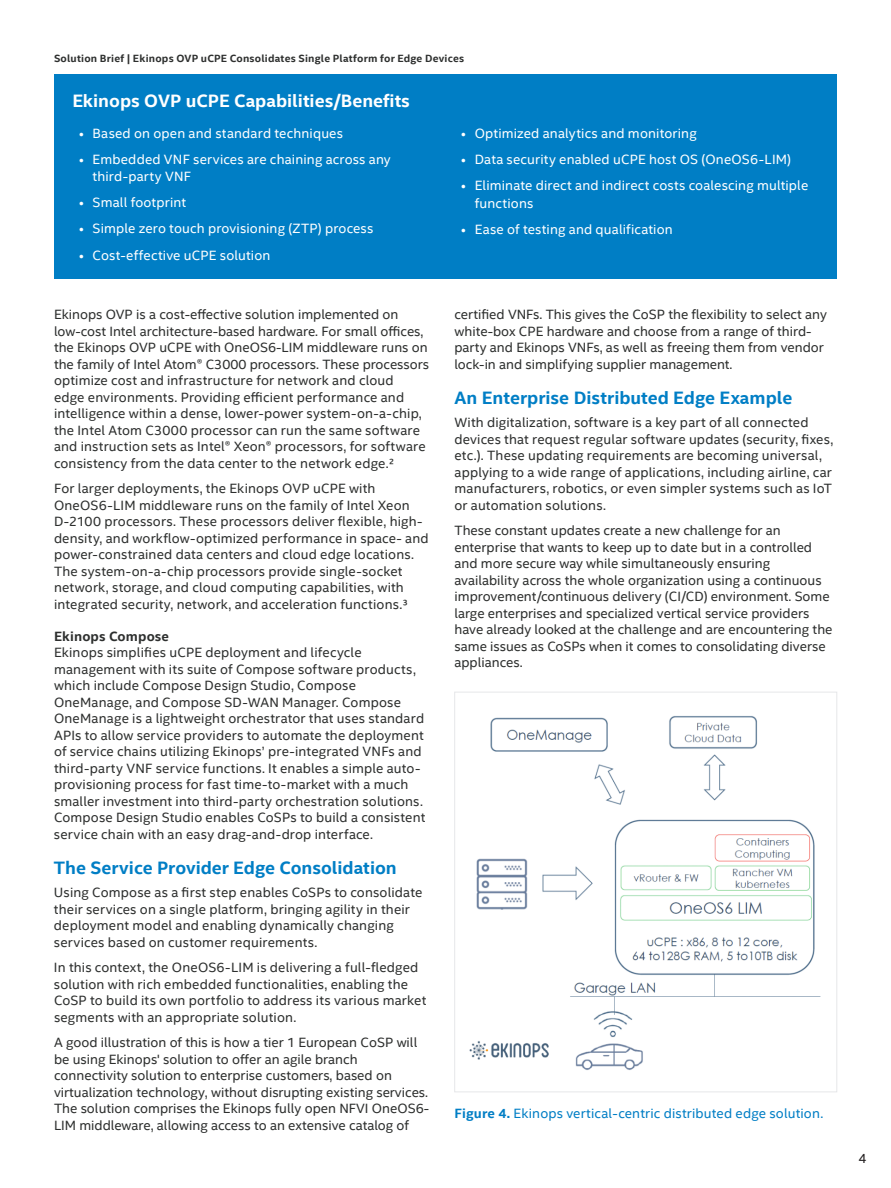
<style>
.page{position:relative;width:891px;height:1188px;background:#fff}
.page>*{position:absolute;margin:0;border:0;box-sizing:border-box;transform-origin:0 0}
.MainCopy___Caption{font:700 18px "Intel Clear";color:#007ec5}
.CopyHeaderBlue{font:700 18px "Intel Clear";color:#fff}
.CopyHeaderBlue-2{font:700 18px "Intel Clear";color:#007ec5}
.MainCopy___Caption-2{font:13.5px/16.5px "Intel Clear";letter-spacing:.01em;color:#2d2f2e}
.t1{font:13.5px/17.2px "Intel Clear";letter-spacing:.01em;color:#fff}
.MainCopy___Caption-3{font:13.5px "Intel Clear";letter-spacing:.01em;color:#007ec5}
.t2{font:13.5px "Intel Clear";color:#231f20}
.Document_Header{font:700 10.5px "Intel Clear";letter-spacing:.02em;color:#2d2f2e}
.s1{font-weight:700}
</style>
<div class="page">
<div style="left:54px;top:75px;width:783px;height:204px;background:#007ec5"></div>
<img style="left:469px;top:716px;width:352px;height:354px">
<div style="left:454px;top:692px;width:383px;height:400px;border:1px solid #e6e7e9"></div>
<p class="Document_Header" style="left:54px;top:51px;width:412px">Solution Brief | Ekinops OVP uCPE Consolidates Single Platform for Edge Devices</p>
<p class="CopyHeaderBlue" style="left:72px;top:88px;width:339px">Ekinops OVP uCPE Capabilities/Benefits</p>
<p class="t1" style="left:79px;top:124px;width:265px">• Based on open and standard techniques</p>
<p class="t1" style="left:93px;top:150px;width:300px;text-indent:-14px">• Embedded VNF services are chaining across any third-party VNF</p>
<p class="t1" style="left:79px;top:194px;width:109px">• Small footprint</p>
<p class="t1" style="left:79px;top:220px;width:296px">• Simple zero touch provisioning (ZTP) process</p>
<p class="t1" style="left:79px;top:246px;width:193px">• Cost-effective uCPE solution</p>
<p class="MainCopy___Caption-2" style="left:54px;top:306px;width:377px">Ekinops OVP is a cost-effective solution implemented on low-cost Intel architecture-based hardware. For small offices, the Ekinops OVP uCPE with OneOS6-LIM middleware runs on the family of Intel Atom® C3000 processors. These processors optimize cost and infrastructure for network and cloud<br>edge environments. Providing efficient performance and intelligence within a dense, lower-power system-on-a-chip, the Intel Atom C3000 processor can run the same software and instruction sets as Intel® Xeon® processors, for software consistency from the data center to the network edge.2</p>
<p class="MainCopy___Caption-2" style="left:54px;top:480px;width:376px">For larger deployments, the Ekinops OVP uCPE with OneOS6-LIM middleware runs on the family of Intel Xeon D-2100 processors. These processors deliver flexible, high&shy;density, and workflow-optimized performance in space- and power-constrained data centers and cloud edge locations.<br>The system-on-a-chip processors provide single-socket network, storage, and cloud computing capabilities, with integrated security, network, and acceleration functions.3</p>
<p class="MainCopy___Caption-2" style="left:54px;top:627px;width:373px"><span class="s1">Ekinops Compose<br></span>Ekinops simplifies uCPE deployment and lifecycle management with its suite of Compose software products, which include Compose Design Studio, Compose OneManage, and Compose SD-WAN Manager. Compose OneManage is a lightweight orchestrator that uses standard APIs to allow service providers to automate the deployment of service chains utilizing Ekinops’ pre-integrated VNFs and third-party VNF service functions. It enables a simple auto&shy;provisioning process for fast time-to-market with a much smaller investment into third-party orchestration solutions.<br>Compose Design Studio enables CoSPs to build a consistent service chain with an easy drag-and-drop interface.</p>
<p class="MainCopy___Caption" style="left:54px;top:855px;width:344px">The Service Provider Edge Consolidation</p>
<p class="MainCopy___Caption-2" style="left:54px;top:884px;width:370px">Using Compose as a first step enables CoSPs to consolidate their services on a single platform, bringing agility in their deployment model and enabling dynamically changing services based on customer requirements.</p>
<p class="MainCopy___Caption-2" style="left:54px;top:959px;width:374px">In this context, the OneOS6-LIM is delivering a full-fledged solution with rich embedded functionalities, enabling the CoSP to build its own portfolio to address its various market segments with an appropriate solution.</p>
<p class="MainCopy___Caption-2" style="left:54px;top:1034px;width:377px">A good illustration of this is how a tier 1 European CoSP will be using Ekinops' solution to offer an agile branch connectivity solution to enterprise customers, based on virtualization technology, without disrupting existing services.<br>The solution comprises the Ekinops fully open NFVI OneOS6- LIM middleware, allowing access to an extensive catalog of</p>
<p class="t1" style="left:461px;top:124px;width:237px">• Optimized analytics and monitoring</p>
<p class="t1" style="left:461px;top:150px;width:331px">• Data security enabled uCPE host OS (OneOS6-LIM)</p>
<p class="t1" style="left:475px;top:177px;width:335px;text-indent:-14px">• Eliminate direct and indirect costs coalescing multiple functions</p>
<p class="t1" style="left:461px;top:220px;width:213px">• Ease of testing and qualification</p>
<p class="MainCopy___Caption-2" style="left:454px;top:306px;width:374px">certified VNFs. This gives the CoSP the flexibility to select any white-box CPE hardware and choose from a range of third&shy;party and Ekinops VNFs, as well as freeing them from vendor lock-in and simplifying supplier management.</p>
<p class="CopyHeaderBlue-2" style="left:454px;top:385px;width:339px">An Enterprise Distributed Edge Example</p>
<p class="MainCopy___Caption-2" style="left:454px;top:414px;width:380px">With digitalization, software is a key part of all connected devices that request regular software updates (security, fixes, etc.). These updating requirements are becoming universal, applying to a wide range of applications, including airline, car manufacturers, robotics, or even simpler systems such as IoT or automation solutions.</p>
<p class="MainCopy___Caption-2" style="left:454px;top:522px;width:380px">These constant updates create a new challenge for an enterprise that wants to keep up to date but in a controlled and more secure way while simultaneously ensuring availability across the whole organization using a continuous improvement/continuous delivery (CI/CD) environment. Some large enterprises and specialized vertical service providers have already looked at the challenge and are encountering the same issues as CoSPs when it comes to consolidating diverse appliances.</p>
<p class="MainCopy___Caption-3" style="left:455px;top:1104px;width:370px"><span class="s1">Figure 4.</span> Ekinops vertical-centric distributed edge solution.</p>
<p class="t2" style="left:858px;top:1149px;width:10px">4</p>
</div>
